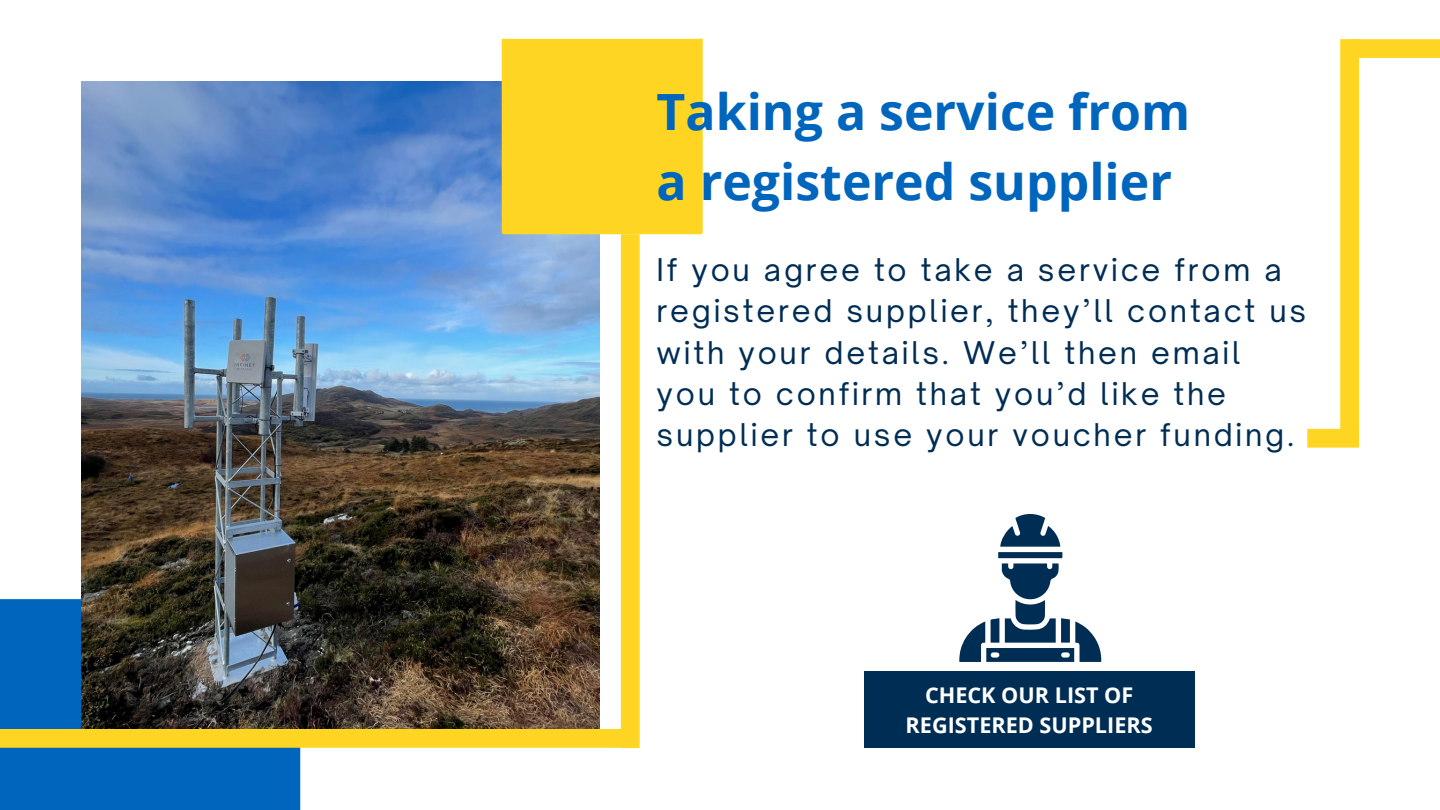
<style>
.page{position:relative;width:1440px;height:810px;background:#fff}
.page>*{position:absolute;margin:0;border:0;box-sizing:border-box;transform-origin:0 0}
.t1{font:700 50px/69.8px "Open Sans";color:#0065bd}
.t2{font:30px/41.2px "Open Sauce One";letter-spacing:.095em;color:#002d54}
.t3{font:700 21.6px "Open Sans";color:#fff}
</style>
<div class="page">
<div style="left:0;top:599px;width:300px;height:211px;background:#0065bd"></div>
<img style="left:81px;top:81px;width:518px;height:648px">
<div style="left:502px;top:39px;width:201px;height:195px;background:#fdd522"></div>
<div style="left:0;top:729px;width:630px;height:19px;background:#fdd522"></div>
<div style="left:621px;top:234px;width:19px;height:514px;background:#fdd522"></div>
<div style="left:1307px;top:429px;width:52px;height:19px;background:#fdd522"></div>
<svg style="left:502px;top:38px;width:201px;height:1px"></svg>
<div style="left:1340px;top:39px;width:19px;height:399px;background:#fdd522"></div>
<svg style="left:959px;top:514px;width:142px;height:148px"></svg>
<div style="left:864px;top:672px;width:330px;height:76px;background:#002d54"></div>
<div style="left:1350px;top:39px;width:90px;height:19px;background:#fdd522"></div>
<p class="t1" style="left:657px;top:76px;width:535px">Taking a service from a registered supplier</p>
<p class="t2" style="left:657px;top:249px;width:651px">If you agree to take a service from a registered supplier, they’ll contact us with your details. We’ll then email you to confirm that you’d like the supplier to use your voucher funding.</p>
<p class="t3" style="left:925px;top:680px;width:210px">CHECK OUR LIST OF</p>
<p class="t3" style="left:906px;top:710px;width:249px">REGISTERED SUPPLIERS</p>
</div>
